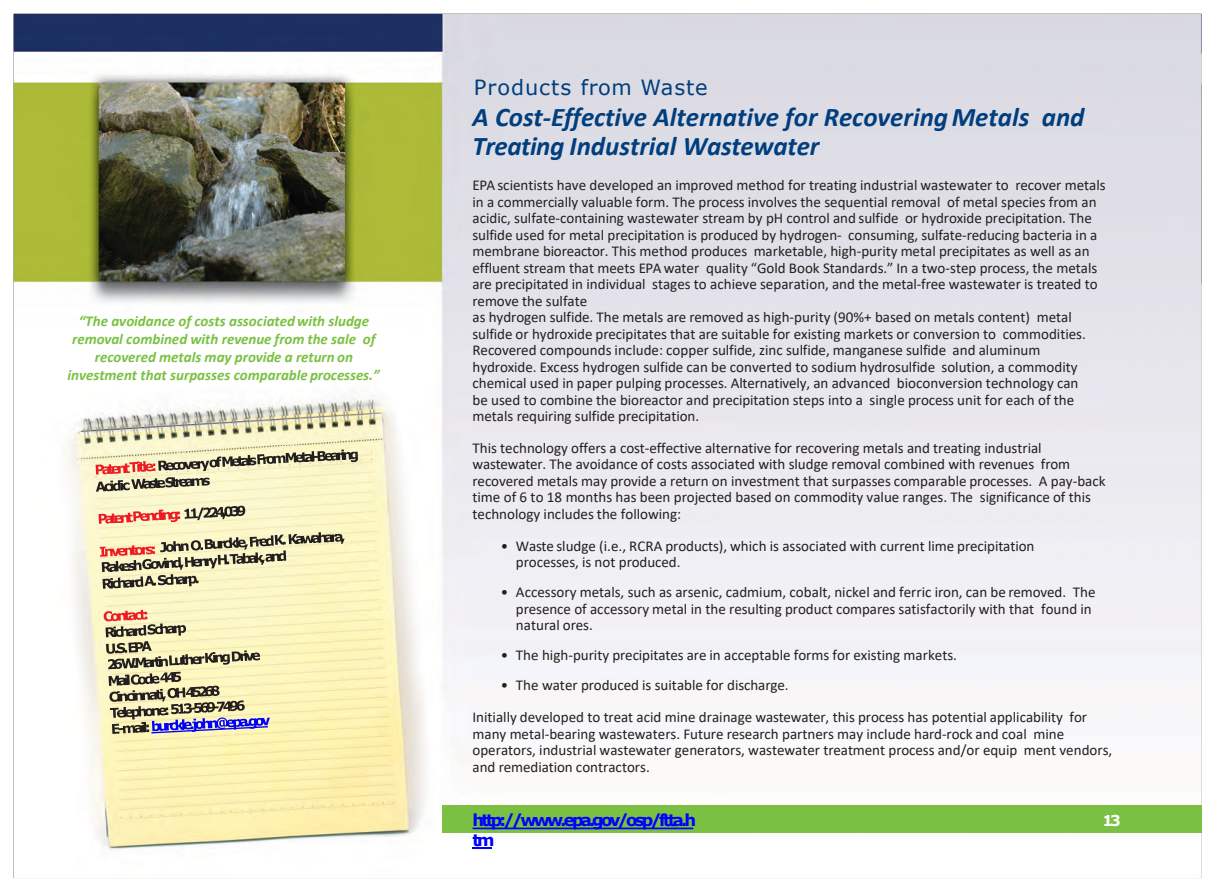
<style>
.page{position:relative;width:1215px;height:891px;background:#fff}
.page>*{position:absolute;margin:0;border:0;box-sizing:border-box;transform-origin:0 0}
.t1{font:italic 700 27px/28.5px "Calibri";color:#003e7e}
.t2{font:21px "Verdana";letter-spacing:.04em;color:#003e7e}
.t3{font:700 16.5px/19.8px "Verdana";letter-spacing:-.17em;color:#00f}
.t4{font:15px/16.5px "Calibri";color:#231f20}
.t5{font:italic 700 15px/18px "Calibri";color:#7ac143;text-align:center}
.t6{font:700 15px "Verdana";color:#fff}
</style>
<div class="page">
<img style="left:13px;top:13px;width:1189px;height:865px">
<div style="left:442px;top:806px;width:759px;height:27px;background:#7ac143"></div>
<svg style="left:473px;top:828px;width:220px;height:1px"></svg>
<svg style="left:473px;top:847px;width:19px;height:2px"></svg>
<svg style="left:96px;top:450px;width:262px;height:42px;background:#d3c8a6"></svg>
<svg style="left:99px;top:506px;width:146px;height:18px;background:#d8ad92"></svg>
<svg style="left:100px;top:532px;width:245px;height:57px;background:#d1c7a2"></svg>
<svg style="left:104px;top:610px;width:166px;height:124px;background:#c8c0a2"></svg>
<p class="t5" style="left:72px;top:311px;width:305px">“The avoidance of costs associatedwith sludge removal combined with revenue from the sale of recovered metals may provide a return on</p>
<p class="t5" style="left:67px;top:365px;width:314px">investment that surpasses comparable processes.”</p>
<p class="t2" style="left:474px;top:73px;width:235px">Products from Waste</p>
<h2 class="t1" style="left:473px;top:102px;width:614px">A Cost-Effective Alternative for RecoveringMetals and<br>Treating Industrial Wastewater</h2>
<p class="t4" style="left:473px;top:176px;width:635px">EPA scientists have developed an improved method for treating industrial wastewater to recover metals in a commercially valuable form. The process involves the sequential removal of metal species from an acidic, sulfate-containing wastewater stream by pH control and sulfide or hydroxide precipitation. The sulfide used for metal precipitation is produced by hydrogen- consuming, sulfate-reducing bacteria in a membrane bioreactor. This method produces marketable, high-purity metal precipitates as well as an effluent stream that meets EPA water quality “Gold Book Standards.” In a two-step process, the metals are precipitated in individual stages to achieve separation, and the metal-free wastewater is treated to remove the sulfate</p>
<p class="t4" style="left:472px;top:309px;width:615px">as hydrogen sulfide. The metals are removed as high-purity (90%+ based on metals content) metal sulfide or hydroxide precipitates that are suitable for existing markets or conversion to commodities.<br>Recovered compounds include: copper sulfide, zinc sulfide, manganese sulfide and aluminum hydroxide. Excess hydrogen sulfide can be converted to sodium hydrosulfide solution, a commodity chemical used in paper pulping processes. Alternatively, an advanced bioconversion technology can be used to combine the bioreactor and precipitation steps into a single process unit for each of the metals requiring sulfide precipitation.</p>
<p class="t4" style="left:472px;top:439px;width:635px">This technology offers a cost-effective alternative for recovering metals and treating industrial wastewater. The avoidance of costs associated with sludge removal combined with revenues from recovered metals may provide a return on investment that surpasses comparable processes. A pay-back time of 6 to 18 months has been projected based on commodity value ranges. The significance of this technology includes the following:</p>
<p class="t4" style="left:516px;top:537px;width:520px;text-indent:-15px">• Waste sludge (i.e., RCRA products), which is associated with current lime precipitation processes, is not produced.</p>
<p class="t4" style="left:516px;top:584px;width:581px;text-indent:-15px">• Accessory metals, such as arsenic, cadmium, cobalt, nickel and ferric iron, can be removed. The presence of accessory metal in the resulting product compares satisfactorily with that found in natural ores.</p>
<p class="t4" style="left:501px;top:647px;width:458px">• The high-purity precipitates are in acceptable forms for existing markets.</p>
<p class="t4" style="left:501px;top:677px;width:289px">• The water produced is suitable for discharge.</p>
<p class="t4" style="left:472px;top:708px;width:641px">Initially developed to treat acid mine drainage wastewater, this process has potential applicability for many metal-bearing wastewaters. Future research partners may include hard-rock and coal mine operators, industrial wastewater generators, wastewater treatment process and/or equip ment vendors, and remediation contractors.</p>
<p class="t3" style="left:473px;top:810px;width:225px">http://www.epa.gov/osp/ftta.h tm</p>
<p class="t6" style="left:1102px;top:810px;width:20px">13</p>
</div>
